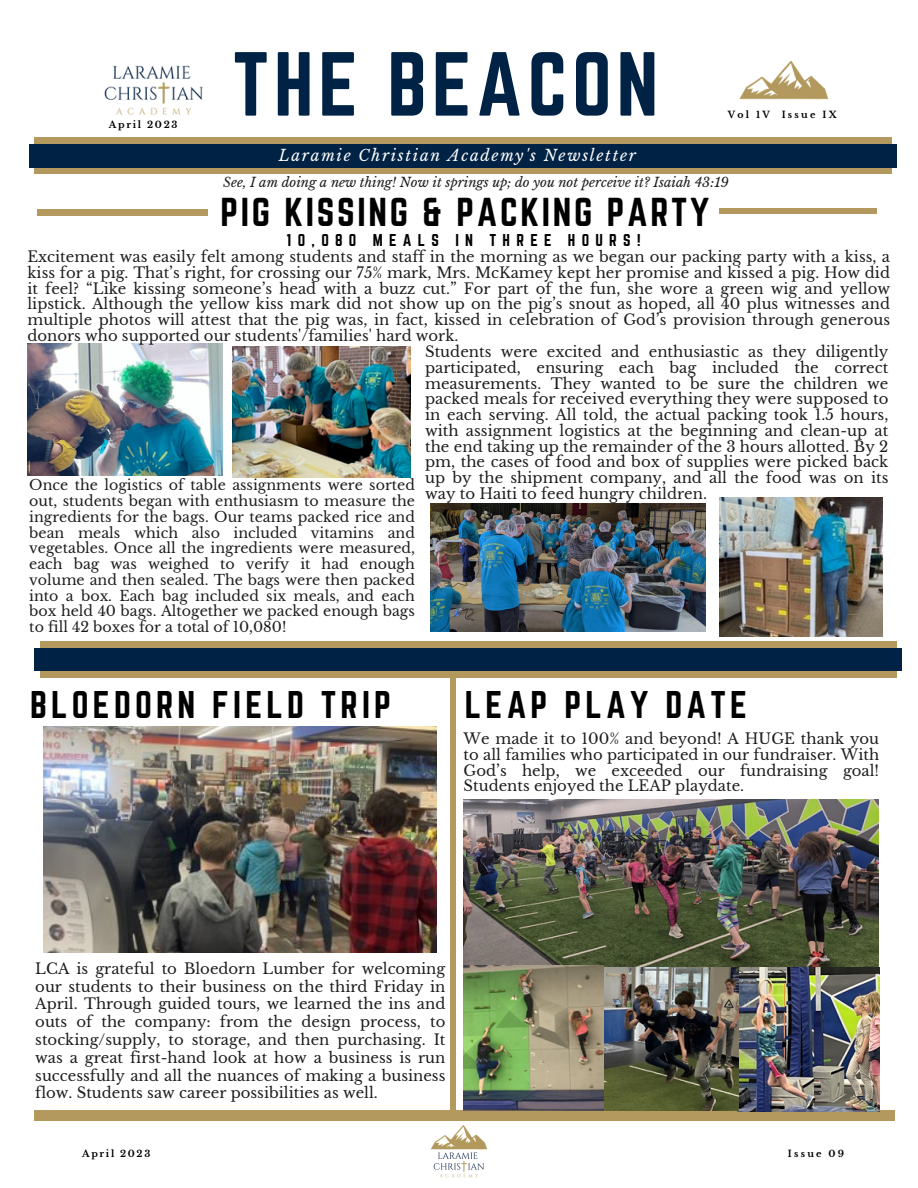
<style>
.page{position:relative;width:918px;height:1188px;background:#fff}
.page>*{position:absolute;margin:0;border:0;box-sizing:border-box;transform-origin:0 0}
.t1{font:79.35px "Norwester";letter-spacing:.06em;color:#024}
.t2{font:35.25px "Norwester";letter-spacing:.075em;color:#000}
.t3{font:33.75px "Norwester";letter-spacing:.125em;color:#000}
.t4{font:italic 15.6px "Libre Baskerville";letter-spacing:.11em;color:#fff}
.t5{font:15px "Norwester";letter-spacing:.42em;color:#000}
.t6{font:14.85px/15.8px "Libre Baskerville";color:#000;text-align:justify}
.t7{font:14.25px/15.8px "Libre Baskerville";color:#000;text-align:justify}
.t8{font:italic 13.05px "Libre Baskerville";color:#000}
.t9{font:700 9.45px "Libre Baskerville";letter-spacing:.18em;color:#000}
.t10{font:700 9.3px "Libre Baskerville";letter-spacing:.24em;color:#000}
.t11{font:700 9.3px "Libre Baskerville";letter-spacing:.18em;color:#000}
</style>
<div class="page">
<img style="left:739px;top:60px;width:90px;height:40px">
<img style="left:104px;top:65px;width:99px;height:50px">
<img style="left:431px;top:1125px;width:56px;height:53px">
<div style="left:35px;top:1110px;width:859px;height:11px;background:#b3995d"></div>
<div style="left:35px;top:156px;width:856px;height:18px;background:linear-gradient(to right,#b3995d,#b3995d)"></div>
<div style="left:35px;top:137px;width:856px;height:18px;background:#b3995d"></div>
<div style="left:29px;top:145px;width:868px;height:22px;background:#024"></div>
<div style="left:37px;top:210px;width:170px;height:6px;background:#b3995d"></div>
<div style="left:719px;top:208px;width:158px;height:6px;background:#b3995d"></div>
<div style="left:40px;top:659px;width:856px;height:18px;background:#b3995d"></div>
<div style="left:40px;top:641px;width:856px;height:18px;background:#b3995d"></div>
<div style="left:35px;top:648px;width:867px;height:23px;background:#024"></div>
<img style="left:232px;top:347px;width:179px;height:130px">
<img style="left:430px;top:504px;width:276px;height:128px">
<img style="left:28px;top:344px;width:195px;height:131px">
<img style="left:719px;top:497px;width:163px;height:140px">
<img style="left:44px;top:727px;width:393px;height:226px">
<div style="left:450px;top:679px;width:6px;height:433px;background:#b3995d"></div>
<img style="left:463px;top:800px;width:415px;height:167px">
<img style="left:604px;top:967px;width:276px;height:144px">
<img style="left:463px;top:965px;width:141px;height:145px">
<p class="t9" style="left:109px;top:119px;width:70px">April 2023</p>
<p class="t1" style="left:233px;top:36px;width:427px">THE BEACON</p>
<p class="t4" style="left:279px;top:146px;width:359px">Laramie Christian Academy's Newsletter</p>
<p class="t10" style="left:728px;top:109px;width:44px">Vol 1V</p>
<p class="t10" style="left:782px;top:109px;width:56px">Issue IX</p>
<p class="t8" style="left:223px;top:175px;width:507px">See, I am doing a new thing! Now it springs up; do you not perceive it? Isaiah 43:19</p>
<p class="t2" style="left:221px;top:190px;width:490px">PIG KISSING &amp; PACKING PARTY</p>
<p class="t5" style="left:287px;top:231px;width:355px">10,080 MEALS IN THREE HOURS!</p>
<p class="t6" style="left:27px;top:249px;width:864px">Excitement was easily felt among students and staff in the morning as we began our packing party with a kiss, a kiss for a pig. That’s right, for crossing our 75% mark, Mrs. McKamey kept her promise and kissed a pig. How did it feel? “Like kissing someone’s head with a buzz cut.” For part of the fun, she wore a green wig and yellow lipstick. Although the yellow kiss mark did not show up on the pig’s snout as hoped, all 40 plus witnesses and multiple photos will attest that the pig was, in fact, kissed in celebration of God’s provision through generous donors who supported our students'/families' hard work.</p>
<p class="t6" style="left:425px;top:344px;width:465px">Students were excited and enthusiastic as they diligently participated, ensuring each bag included the correct measurements. They wanted to be sure the children we packed meals for received everything they were supposed to in each serving. All told, the actual packing took 1.5 hours, with assignment logistics at the beginning and clean-up at the end taking up the remainder of the 3 hours allotted. By 2 pm, the cases of food and box of supplies were picked back up by the shipment company, and all the food was on its way to Haiti to feed hungry children.</p>
<p class="t7" style="left:29px;top:477px;width:387px">Once the logistics of table assignments were sorted out, students began with enthusiasm to measure the ingredients for the bags. Our teams packed rice and bean meals which also included vitamins and vegetables. Once all the ingredients were measured, each bag was weighed to verify it had enough volume and then sealed. The bags were then packed into a box. Each bag included six meals, and each box held 40 bags. Altogether we packed enough bags to fill 42 boxes for a total of 10,080!</p>
<p class="t3" style="left:30px;top:685px;width:363px">BLOEDORN FIELD TRIP</p>
<p class="t3" style="left:465px;top:685px;width:284px">LEAP PLAY DATE</p>
<p class="t6" style="left:464px;top:731px;width:417px">We made it to 100% and beyond! A HUGE thank you to all families who participated in our fundraiser. With God’s help, we exceeded our fundraising goal!<br>Students enjoyed the LEAP playdate.</p>
<p class="t6" style="left:35px;top:960px;width:412px;line-height:17.7px">LCA is grateful to Bloedorn Lumber for welcoming our students to their business on the third Friday in April. Through guided tours, we learned the ins and outs of the company: from the design process, to stocking/supply, to storage, and then purchasing. It was a great first-hand look at how a business is run successfully and all the nuances of making a business flow. Students saw career possibilities as well.</p>
<p class="t11" style="left:82px;top:1148px;width:70px">April 2023</p>
<p class="t10" style="left:788px;top:1148px;width:58px">Issue 09</p>
</div>
